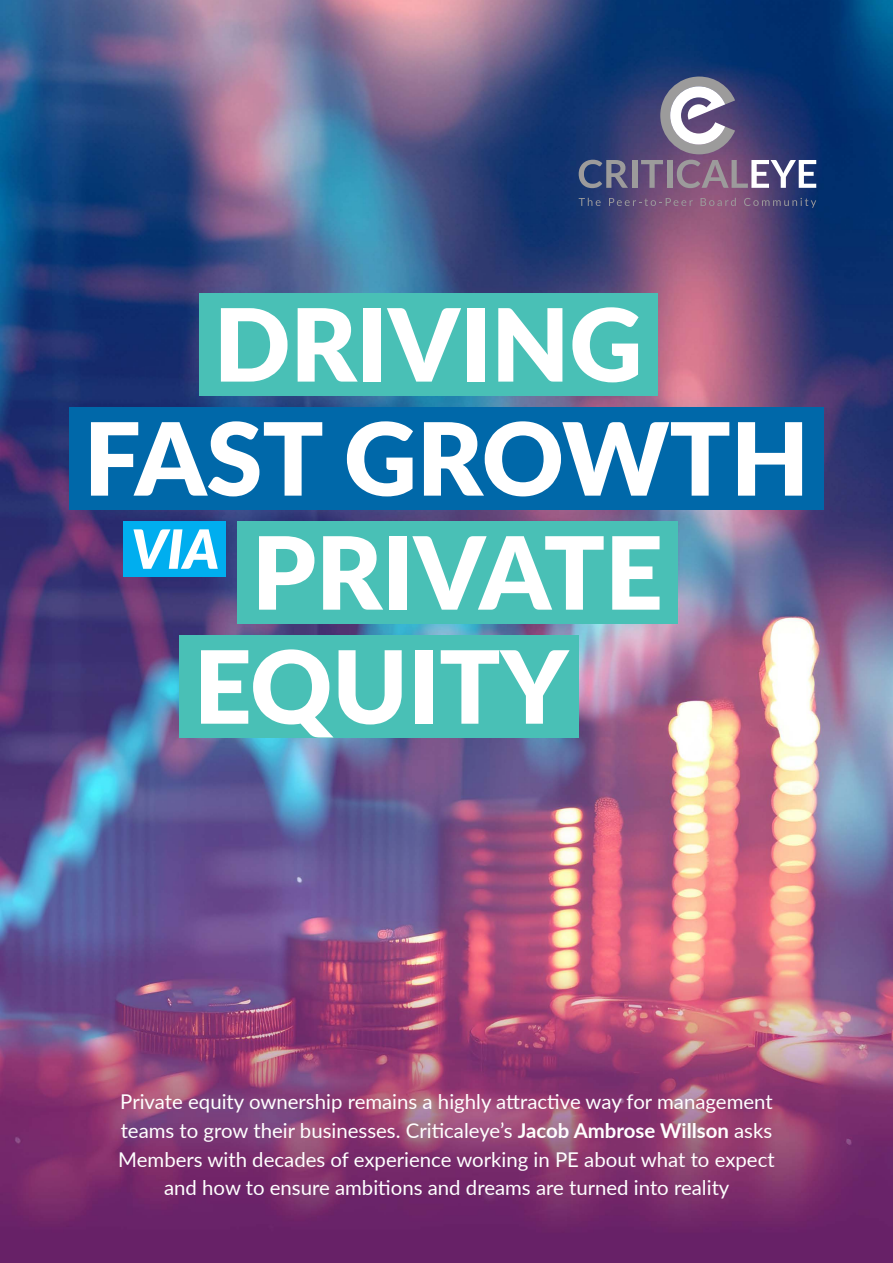
<style>
.page{position:relative;width:893px;height:1263px;background:#fff}
.page>*{position:absolute;margin:0;border:0;box-sizing:border-box;transform-origin:0 0}
.t1{font:900 100.8px/114px "Lato";color:#fff;text-align:center}
.t2{font:italic 900 54.15px "Lato";color:#fff}
.t3{font:20.4px/28.8px "Lato";color:#fff;text-align:center}
.s1{font-weight:700}
</style>
<div class="page">
<img style="left:0;top:0;width:893px;height:1263px">
<svg style="left:660px;top:77px;width:75px;height:77px"></svg>
<svg style="left:579px;top:160px;width:49px;height:28px"></svg>
<div style="left:632px;top:160px;width:5px;height:28px;background:#9c9b9b"></div>
<svg style="left:641px;top:160px;width:22px;height:28px"></svg>
<div style="left:667px;top:160px;width:5px;height:28px;background:#9c9b9b"></div>
<svg style="left:677px;top:160px;width:139px;height:28px"></svg>
<svg style="left:579px;top:198px;width:22px;height:8px"></svg>
<svg style="left:609px;top:198px;width:84px;height:8px"></svg>
<svg style="left:701px;top:198px;width:35px;height:8px"></svg>
<svg style="left:744px;top:198px;width:72px;height:10px"></svg>
<div style="left:69px;top:407px;width:755px;height:103px;background:#0068a9"></div>
<div style="left:237px;top:521px;width:441px;height:103px;background:#49c0b6"></div>
<div style="left:123px;top:521px;width:103px;height:56px;background:#00aeef"></div>
<div style="left:179px;top:635px;width:400px;height:103px;background:#49c0b6"></div>
<div style="left:199px;top:293px;width:458px;height:103px;background:#49c0b6"></div>
<h1 class="t1" style="left:214px;top:283px;width:430px">DRIVING</h1>
<h1 class="t1" style="left:84px;top:397px;width:727px">FAST GROWTH<br>PRIVATE</h1>
<h2 class="t2" style="left:131px;top:508px;width:90px">VIA</h2>
<h1 class="t1" style="left:194px;top:625px;width:376px">EQUITY</h1>
<p class="t3" style="left:118px;top:1086px;width:658px">Private equity ownership remains a highly attractive way for management teams to grow their businesses. Criticaleye’s <span class="s1">Jacob Ambrose Willson</span> asks Members with decades of experience working in PE about what to expect and how to ensure ambitions and dreams are turned into reality</p>
</div>
